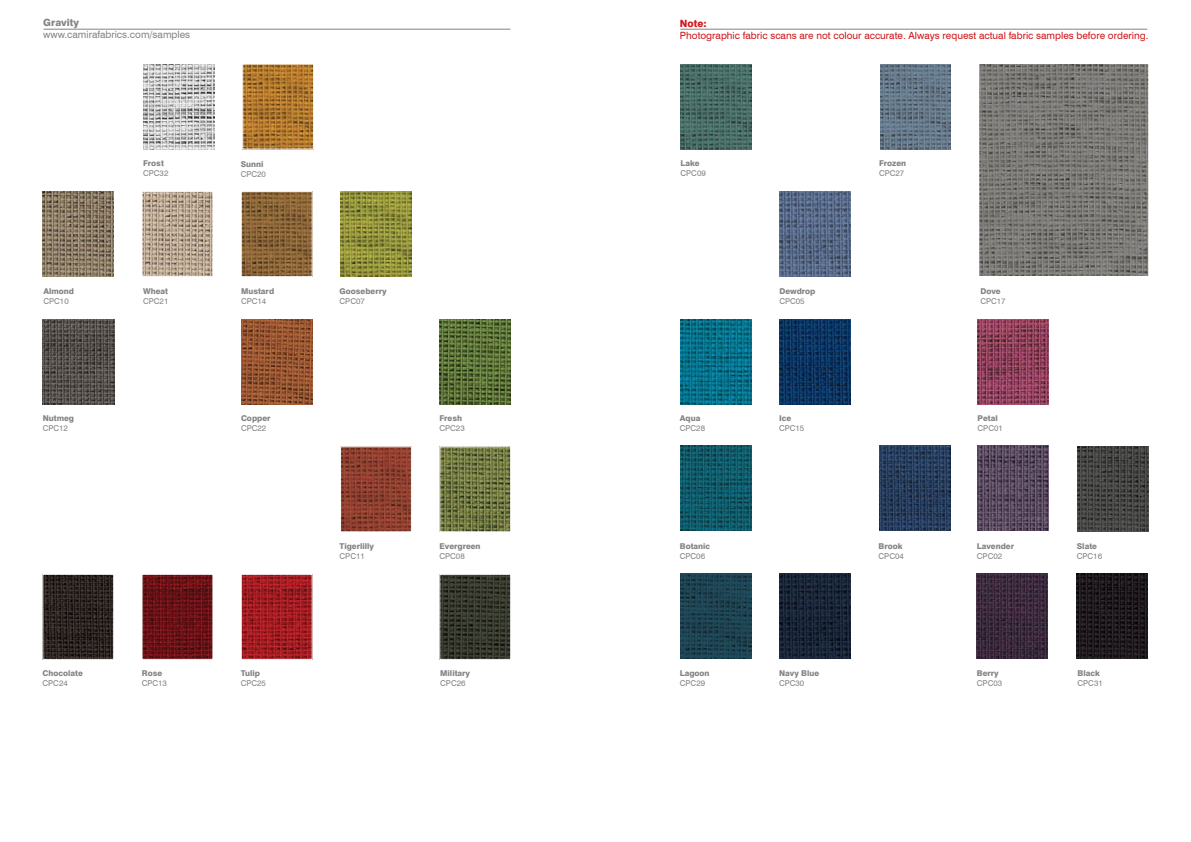
<style>
.page{position:relative;width:1191px;height:842px;background:#fff}
.page>*{position:absolute;margin:0;border:0;box-sizing:border-box;transform-origin:0 0}
.t1{font:10px "Swiss 721 BT";color:#cd171a}
.t2{font:10px "Swiss 721 BT";color:#838386}
.t3{font:800 10px "Swiss 721 BT";color:#838386}
.t4{font:800 10px "Swiss 721 BT";color:#cd171a}
.t5{font:800 8px "Swiss 721 BT";color:#838386}
.t6{font:8px "Swiss 721 BT";color:#838386}
</style>
<div class="page">
<hr style="left:680px;top:29px;width:467px;height:1px;background:#838386">
<hr style="left:43px;top:29px;width:467px;height:1px;background:#838386">
<img style="left:244px;top:66px;width:68px;height:81px">
<div style="left:242px;top:64px;width:72px;height:85px;border:1px solid #fff"></div>
<img style="left:880px;top:64px;width:71px;height:85px">
<img style="left:143px;top:64px;width:71px;height:85px">
<img style="left:681px;top:64px;width:70px;height:85px">
<img style="left:979px;top:64px;width:169px;height:212px">
<img style="left:43px;top:319px;width:72px;height:85px">
<img style="left:680px;top:319px;width:71px;height:85px">
<img style="left:779px;top:319px;width:71px;height:85px">
<img style="left:241px;top:319px;width:71px;height:85px">
<img style="left:977px;top:319px;width:71px;height:85px">
<img style="left:440px;top:319px;width:70px;height:85px">
<img style="left:342px;top:448px;width:68px;height:82px">
<div style="left:340px;top:446px;width:72px;height:86px;border:1px solid #fff"></div>
<img style="left:441px;top:448px;width:68px;height:82px">
<div style="left:439px;top:446px;width:72px;height:86px;border:1px solid #fff"></div>
<img style="left:1077px;top:447px;width:71px;height:85px">
<img style="left:243px;top:576px;width:67px;height:82px">
<div style="left:241px;top:574px;width:71px;height:86px;border:1px solid #fff"></div>
<img style="left:144px;top:576px;width:67px;height:82px">
<div style="left:142px;top:574px;width:71px;height:86px;border:1px solid #fff"></div>
<img style="left:45px;top:576px;width:67px;height:82px">
<div style="left:43px;top:574px;width:71px;height:86px;border:1px solid #fff"></div>
<img style="left:680px;top:446px;width:71px;height:85px">
<img style="left:340px;top:192px;width:71px;height:85px">
<img style="left:243px;top:193px;width:67px;height:82px">
<div style="left:241px;top:191px;width:71px;height:86px;border:1px solid #fff"></div>
<img style="left:144px;top:193px;width:67px;height:82px">
<div style="left:142px;top:191px;width:71px;height:86px;border:1px solid #fff"></div>
<img style="left:779px;top:192px;width:71px;height:85px">
<img style="left:43px;top:192px;width:71px;height:85px">
<img style="left:977px;top:446px;width:71px;height:85px">
<img style="left:879px;top:446px;width:71px;height:85px">
<img style="left:441px;top:576px;width:68px;height:82px">
<div style="left:439px;top:574px;width:72px;height:86px;border:1px solid #fff"></div>
<img style="left:1076px;top:573px;width:71px;height:85px">
<img style="left:976px;top:573px;width:71px;height:85px">
<img style="left:779px;top:573px;width:71px;height:85px">
<img style="left:680px;top:573px;width:71px;height:85px">
<p class="t3" style="left:43px;top:16px;width:37px">Gravity</p>
<p class="t2" style="left:43px;top:28px;width:148px">www.camirafabrics.com/samples</p>
<p class="t4" style="left:680px;top:18px;width:28px">Note:</p>
<p class="t1" style="left:680px;top:30px;width:470px">Photographic fabric scans are not colour accurate. Always request actual fabric samples before ordering.</p>
<p class="t5" style="left:143px;top:158px;width:22px">Frost</p>
<p class="t6" style="left:143px;top:168px;width:27px">CPC32</p>
<p class="t5" style="left:241px;top:159px;width:24px">Sunni</p>
<p class="t6" style="left:241px;top:169px;width:27px">CPC20</p>
<p class="t5" style="left:680px;top:158px;width:21px">Lake</p>
<p class="t6" style="left:680px;top:168px;width:27px">CPC09</p>
<p class="t5" style="left:879px;top:158px;width:29px">Frozen</p>
<p class="t6" style="left:879px;top:168px;width:27px">CPC27</p>
<p class="t5" style="left:43px;top:286px;width:32px">Almond</p>
<p class="t6" style="left:43px;top:296px;width:27px">CPC10</p>
<p class="t5" style="left:143px;top:286px;width:26px">Wheat</p>
<p class="t6" style="left:143px;top:296px;width:27px">CPC21</p>
<p class="t5" style="left:241px;top:286px;width:35px">Mustard</p>
<p class="t6" style="left:241px;top:296px;width:27px">CPC14</p>
<p class="t5" style="left:339px;top:286px;width:48px">Gooseberry</p>
<p class="t6" style="left:339px;top:296px;width:27px">CPC07</p>
<p class="t5" style="left:779px;top:286px;width:38px">Dewdrop</p>
<p class="t6" style="left:779px;top:296px;width:27px">CPC05</p>
<p class="t5" style="left:980px;top:286px;width:22px">Dove</p>
<p class="t6" style="left:980px;top:296px;width:27px">CPC17</p>
<p class="t5" style="left:43px;top:414px;width:33px">Nutmeg</p>
<p class="t6" style="left:43px;top:424px;width:27px">CPC12</p>
<p class="t5" style="left:241px;top:414px;width:31px">Copper</p>
<p class="t6" style="left:241px;top:424px;width:27px">CPC22</p>
<p class="t5" style="left:439px;top:414px;width:24px">Fresh</p>
<p class="t6" style="left:439px;top:424px;width:27px">CPC23</p>
<p class="t5" style="left:680px;top:413px;width:22px">Aqua</p>
<p class="t6" style="left:680px;top:423px;width:27px">CPC28</p>
<p class="t5" style="left:779px;top:414px;width:14px">Ice</p>
<p class="t6" style="left:779px;top:424px;width:27px">CPC15</p>
<p class="t5" style="left:977px;top:414px;width:22px">Petal</p>
<p class="t6" style="left:977px;top:424px;width:27px">CPC01</p>
<p class="t5" style="left:339px;top:541px;width:36px">Tigerlilly</p>
<p class="t6" style="left:339px;top:551px;width:27px">CPC11</p>
<p class="t5" style="left:439px;top:541px;width:43px">Evergreen</p>
<p class="t6" style="left:439px;top:551px;width:27px">CPC08</p>
<p class="t5" style="left:680px;top:541px;width:32px">Botanic</p>
<p class="t6" style="left:680px;top:551px;width:27px">CPC06</p>
<p class="t5" style="left:878px;top:541px;width:26px">Brook</p>
<p class="t6" style="left:878px;top:551px;width:27px">CPC04</p>
<p class="t5" style="left:977px;top:541px;width:39px">Lavender</p>
<p class="t6" style="left:977px;top:551px;width:27px">CPC02</p>
<p class="t5" style="left:1076px;top:541px;width:22px">Slate</p>
<p class="t6" style="left:1076px;top:551px;width:27px">CPC16</p>
<p class="t5" style="left:43px;top:669px;width:42px">Chocolate</p>
<p class="t6" style="left:43px;top:679px;width:27px">CPC24</p>
<p class="t5" style="left:142px;top:669px;width:22px">Rose</p>
<p class="t6" style="left:142px;top:679px;width:27px">CPC13</p>
<p class="t5" style="left:241px;top:669px;width:21px">Tulip</p>
<p class="t6" style="left:241px;top:679px;width:27px">CPC25</p>
<p class="t5" style="left:440px;top:669px;width:31px">Military</p>
<p class="t6" style="left:440px;top:679px;width:27px">CPC26</p>
<p class="t5" style="left:680px;top:669px;width:31px">Lagoon</p>
<p class="t6" style="left:680px;top:679px;width:27px">CPC29</p>
<p class="t5" style="left:779px;top:669px;width:42px">Navy Blue</p>
<p class="t6" style="left:779px;top:679px;width:27px">CPC30</p>
<p class="t5" style="left:977px;top:669px;width:23px">Berry</p>
<p class="t6" style="left:977px;top:679px;width:27px">CPC03</p>
<p class="t5" style="left:1077px;top:669px;width:24px">Black</p>
<p class="t6" style="left:1077px;top:679px;width:27px">CPC31</p>
</div>
